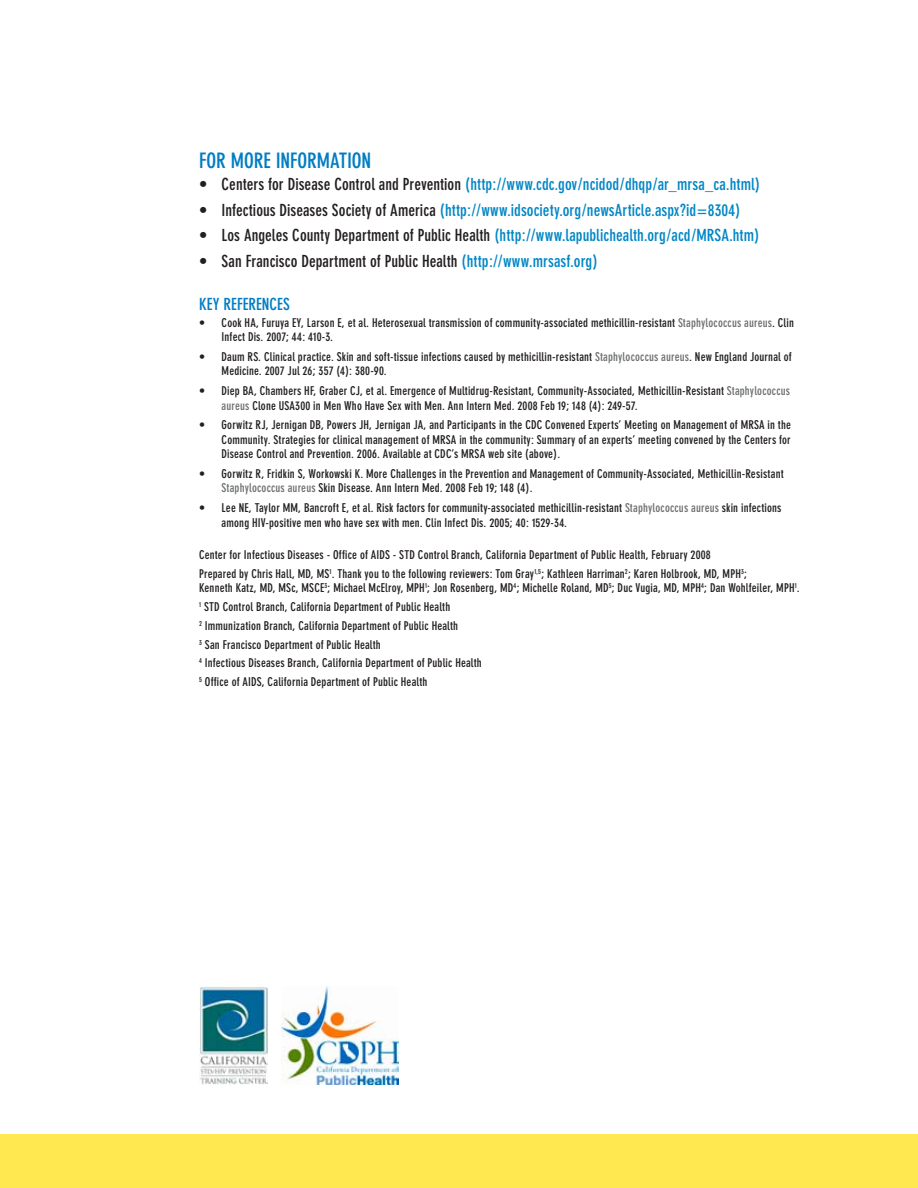
<style>
.page{position:relative;width:918px;height:1188px;background:#fff}
.page>*{position:absolute;margin:0;border:0;box-sizing:border-box;transform-origin:0 0}
.t1{font:700 condensed 21px "DIN Neuzeit Grotesk";letter-spacing:-.005em;color:#007dc3}
.t2{font:700 condensed 16.5px "DIN Neuzeit Grotesk";letter-spacing:.005em;color:#0086c5}
.t3{font:700 condensed 16.5px "DIN Neuzeit Grotesk";letter-spacing:.005em;color:#231f20}
.t4{font:700 condensed 16.5px "DIN Neuzeit Grotesk";letter-spacing:.005em;color:#007dc3}
.t5{font:700 condensed 12px/14.4px "DIN Neuzeit Grotesk";letter-spacing:.015em;color:#231f20}
.s1{color:#231f20}
.s2{color:#0086c5}
.s3{color:#6d6f71}
</style>
<div class="page">
<img style="left:281px;top:987px;width:118px;height:98px">
<img style="left:199px;top:987px;width:69px;height:98px">
<div style="left:0;top:1134px;width:918px;height:54px;background:#ffe850"></div>
<h1 class="t1" style="left:199px;top:148px;width:118px">Formore informati</h1>
<h1 class="t1" style="left:352px;top:148px;width:21px">on</h1>
<h2 class="t2" style="left:199px;top:175px;width:562px"><span class="s1">• Centers for Disease Control and Prevention</span> (http://www.cdc.gov/ncidod/dhqp/ar_mrsa_ca.html)</h2>
<h2 class="t2" style="left:199px;top:200px;width:543px"><span class="s1">• Infectious Diseases Society of America</span> (http://www.idsociety.org/newsArticle.aspx?id=8304)</h2>
<h2 class="t2" style="left:199px;top:226px;width:562px"><span class="s1">• Los Angeles County Department of Public Health</span> (http://www.lapublichealth.org/acd/MRSA.htm)</h2>
<h2 class="t3" style="left:199px;top:251px;width:400px">• San Francisco Department of Public Health <span class="s2">(http://www.mrsasf.org)</span></h2>
<h2 class="t4" style="left:199px;top:295px;width:91px">Key References</h2>
<p class="t5" style="left:222px;top:316px;width:574px;text-indent:-22px">• Cook HA, Furuya EY, Larson E, et al. Heterosexual transmission of community-associated methicillin-resistant <span class="s3">Staphylococcus aureus</span>. Clin<br>Infect Dis. 2007; 44: 410-3.</p>
<p class="t5" style="left:222px;top:350px;width:572px;text-indent:-22px">• Daum RS. Clinical practice. Skin and soft-tissue infections caused by methicillin-resistant <span class="s3">Staphylococcus aureus</span>. New England Journal of<br>Medicine. 2007 Jul 26; 357 (4): 380-90.</p>
<p class="t5" style="left:222px;top:384px;width:570px;text-indent:-22px">• Diep BA, Chambers HF, Graber CJ, et al. Emergence of Multidrug-Resistant, Community-Associated, Methicillin-Resistant <span class="s3">Staphylococcus aureus</span> Clone USA300 in Men Who Have Sex with Men. Ann Intern Med. 2008 Feb 19; 148 (4): 249-57.</p>
<p class="t5" style="left:222px;top:418px;width:571px;text-align:justify;text-indent:-23px">• Gorwitz RJ, Jernigan DB, Powers JH, Jernigan JA, and Participants in the CDC Convened Experts’ Meeting on Management of MRSA in the Community. Strategies for clinical management of MRSA in the community: Summary of an experts’ meeting convened by the Centers for Disease Control and Prevention. 2006. Available at CDC’s MRSA web site (above).</p>
<p class="t5" style="left:222px;top:467px;width:564px;text-indent:-22px">• Gorwitz R, Fridkin S, Workowski K. More Challenges in the Prevention and Management of Community-Associated, Methicillin-Resistant<br><span class="s3">Staphylococcus aureus</span> Skin Disease. Ann Intern Med. 2008 Feb 19; 148 (4).</p>
<p class="t5" style="left:222px;top:501px;width:561px;text-indent:-22px">• Lee NE, Taylor MM, Bancroft E, et al. Risk factors for community-associated methicillin-resistant <span class="s3">Staphylococcus aureus</span> skin infections among HIV-positive men who have sex with men. Clin Infect Dis. 2005; 40: 1529-34.</p>
<p class="t5" style="left:199px;top:546px;width:549px;line-height:18.8px">Center for Infectious Diseases - Office of AIDS - STD Control Branch, California Department of Public Health, February 2008<br>Prepared by Chris Hall, MD, MS<sup>1</sup>. Thank you to the following reviewers: Tom Gray<sup>1,5</sup>; Kathleen Harriman<sup>2</sup>; Karen Holbrook, MD, MPH<sup>3</sup>;</p>
<p class="t5" style="left:199px;top:579px;width:602px;line-height:18.8px">Kenneth Katz, MD, MSc, MSCE<sup>3</sup>; Michael McElroy, MPH<sup>1</sup>; Jon Rosenberg, MD<sup>4</sup>; Michelle Roland, MD<sup>5</sup>; Duc Vugia, MD, MPH<sup>4</sup>; Dan Wohlfeiler, MPH<sup>1</sup>.<br><sup>1</sup> STD Control Branch, California Department of Public Health<br><sup>2</sup> Immunization Branch, California Department of Public Health<br><sup>3</sup> San Francisco Department of Public Health<br><sup>4</sup> Infectious Diseases Branch, California Department of Public Health<br><sup>5</sup> Office of AIDS, California Department of Public Health</p>
</div>
